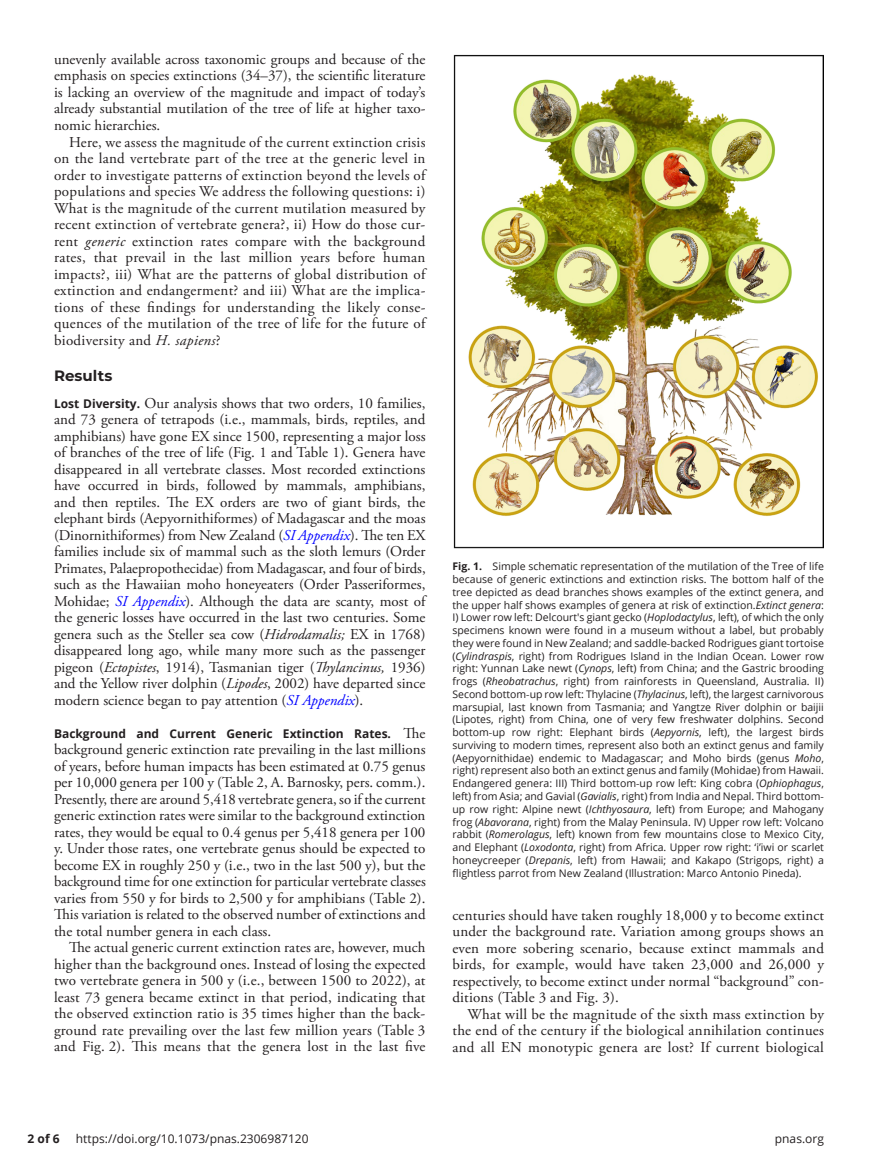
<style>
.page{position:relative;width:878px;height:1175px;background:#fff}
.page>*{position:absolute;margin:0;border:0;box-sizing:border-box;transform-origin:0 0}
.t1{font:15px/16.5px "Adobe Garamond Pro";letter-spacing:.01em;color:#231f20;text-align:justify}
.t2{font:700 15px "Montserrat";color:#231f20}
.t3{font:700 12px "Open Sans";color:#231f20}
.t4{font:12px "Open Sans";color:#231f20}
.t5{font:10.5px/12.8px "Open Sans";color:#231f20;text-align:justify}
.s1{font-style:italic}
.s2{font-family:"Open Sans";font-weight:700;font-size:12px}
.s3{font-style:italic;color:#00f}
.s4{font-family:"Adobe Garamond Pro";font-weight:400;font-size:15px}
.s5{font-weight:700}
.s6{font-family:"STIX"}
</style>
<div class="page">
<img style="left:453px;top:54px;width:370px;height:494px">
<p class="t1" style="left:54px;top:51px;width:373px">unevenly available across taxonomic groups and because of the emphasis on species extinctions (34–37), the scientific literature is lacking an overview of the magnitude and impact of today’s already substantial mutilation of the tree of life at higher taxo&shy;nomic hierarchies.</p>
<p class="t1" style="left:54px;top:134px;width:373px;text-indent:15px">Here, we assess the magnitude of the current extinction crisis on the land vertebrate part of the tree at the generic level in order to investigate patterns of extinction beyond the levels of populations and species We address the following questions: i)<br>What is the magnitude of the current mutilation measured by recent extinction of vertebrate genera?, ii) How do those cur&shy;rent <span class="s1">generic</span> extinction rates compare with the background rates, that prevail in the last million years before human impacts?, iii) What are the patterns of global distribution of extinction and endangerment? and iii) What are the implica&shy;tions of these findings for understanding the likely conse&shy;quences of the mutilation of the tree of life for the future of biodiversity and <span class="s1">H. sapiens</span>?</p>
<p class="t2" style="left:54px;top:364px;width:60px">Results</p>
<p class="t1" style="left:54px;top:395px;width:373px"><span class="s2">Lost Diversity.</span> Our analysis shows that two orders, 10 families, and 73 genera of tetrapods (i.e., mammals, birds, reptiles, and amphibians) have gone EX since 1500, representing a major loss of branches of the tree of life (Fig. 1 and Table 1). Genera have disappeared in all vertebrate classes. Most recorded extinctions have occurred in birds, followed by mammals, amphibians, and then reptiles. The EX orders are two of giant birds, the elephant birds (Aepyornithiformes) of Madagascar and the moas (Dinornithiformes) from New Zealand (<span class="s3">SI Appendix</span>). The ten EX families include six of mammal such as the sloth lemurs (Order Primates, Palaepropothecidae) from Madagascar, and four of birds, such as the Hawaiian moho honeyeaters (Order Passeriformes, Mohidae; <span class="s3">SI Appendix</span>). Although the data are scanty, most of the generic losses have occurred in the last two centuries. Some genera such as the Steller sea cow (<span class="s1">Hidrodamalis;</span> EX in 1768) disappeared long ago, while many more such as the passenger pigeon (<span class="s1">Ectopistes</span>, 1914), Tasmanian tiger (<span class="s1">Thylancinus,</span> 1936) and the Yellow river dolphin (<span class="s1">Lipodes</span>, 2002) have departed since modern science began to pay attention (<span class="s3">SI Appendix</span>).</p>
<p class="t3" style="left:54px;top:725px;width:373px">Background and Current Generic Extinction Rates. <span class="s4">The</span></p>
<p class="t1" style="left:54px;top:741px;width:373px">background generic extinction rate prevailing in the last millions of years, before human impacts has been estimated at 0.75 genus per 10,000 genera per 100 y (Table 2, A. Barnosky, pers. comm.).<br>Presently, there are around 5,418 vertebrate genera, so if the current generic extinction rates were similar to the background extinction rates, they would be equal to 0.4 genus per 5,418 genera per 100 y. Under those rates, one vertebrate genus should be expected to become EX in roughly 250 y (i.e., two in the last 500 y), but the background time for one extinction for particular vertebrate classes varies from 550 y for birds to 2,500 y for amphibians (Table 2).<br>This variation is related to the observed number of extinctions and the total number genera in each class.</p>
<p class="t1" style="left:54px;top:939px;width:373px;text-indent:15px">The actual generic current extinction rates are, however, much higher than the background ones. Instead of losing the expected two vertebrate genera in 500 y (i.e., between 1500 to 2022), at least 73 genera became extinct in that period, indicating that the observed extinction ratio is 35 times higher than the back&shy;ground rate prevailing over the last few million years (Table 3 and Fig. 2). This means that the genera lost in the last five</p>
<p class="t5" style="left:452px;top:560px;width:373px"><span class="s5">Fig. 1.</span> Simple schematic representation of the mutilation of the Tree of life because of generic extinctions and extinction risks. The bottom half of the tree depicted as dead branches shows examples of the extinct genera, and the upper half shows examples of genera at risk of extinction.<span class="s1">Extinct genera</span>:<br>I) Lower row left: Delcourt's giant gecko (<span class="s1">Hoplodactylus</span>, left), of which the only specimens known were found in a museum without a label, but probably they were found in New Zealand; and saddle<span class="s6">-</span>backed Rodrigues giant tortoise (<span class="s1">Cylindraspis</span>, right) from Rodrigues Island in the Indian Ocean. Lower row right: Yunnan Lake newt (<span class="s1">Cynops</span>, left) from China; and the Gastric brooding frogs (<span class="s1">Rheobatrachus</span>, right) from rainforests in Queensland, Australia. II)<br>Second bottom<span class="s6">-</span>up row left: Thylacine (<span class="s1">Thylacinus</span>, left), the largest carnivorous marsupial, last known from Tasmania; and Yangtze River dolphin or baijii (Lipotes, right) from China, one of very few freshwater dolphins. Second bottom<span class="s6">-</span>up row right: Elephant birds (<span class="s1">Aepyornis</span>, left), the largest birds surviving to modern times, represent also both an extinct genus and family (Aepyornithidae) endemic to Madagascar; and Moho birds (genus <span class="s1">Moho</span>, right) represent also both an extinct genus and family (Mohidae) from Hawaii.<br>Endangered genera: III) Third bottom<span class="s6">-</span>up row left: King cobra (<span class="s1">Ophiophagus</span>, left) from Asia; and Gavial (<span class="s1">Gavialis</span>, right) from India and Nepal. Third bottom&shy;up row right: Alpine newt (<span class="s1">Ichthyosaura</span>, left) from Europe; and Mahogany frog (<span class="s1">Abavorana</span>, right) from the Malay Peninsula. IV) Upper row left: Volcano rabbit (<span class="s1">Romerolagus</span>, left) known from few mountains close to Mexico City, and Elephant (<span class="s1">Loxodonta</span>, right) from Africa. Upper row right: ‘i’iwi or scarlet honeycreeper (<span class="s1">Drepanis</span>, left) from Hawaii; and Kakapo (Strigops, right) a flightless parrot from New Zealand (Illustration: Marco Antonio Pineda).</p>
<p class="t1" style="left:452px;top:907px;width:373px">centuries should have taken roughly 18,000 y to become extinct under the background rate. Variation among groups shows an even more sobering scenario, because extinct mammals and birds, for example, would have taken 23,000 and 26,000 y respectively, to become extinct under normal “background” con&shy;ditions (Table 3 and Fig. 3).</p>
<p class="t1" style="left:452px;top:1006px;width:373px;text-indent:15px">What will be the magnitude of the sixth mass extinction by the end of the century if the biological annihilation continues and all EN monotypic genera are lost? If current biological</p>
<p class="t3" style="left:28px;top:1130px;width:34px">2 of 6</p>
<p class="t4" style="left:76px;top:1130px;width:234px">https://doi.org/10.1073/pnas.2306987120</p>
<p class="t4" style="left:774px;top:1130px;width:51px">pnas.org</p>
</div>
